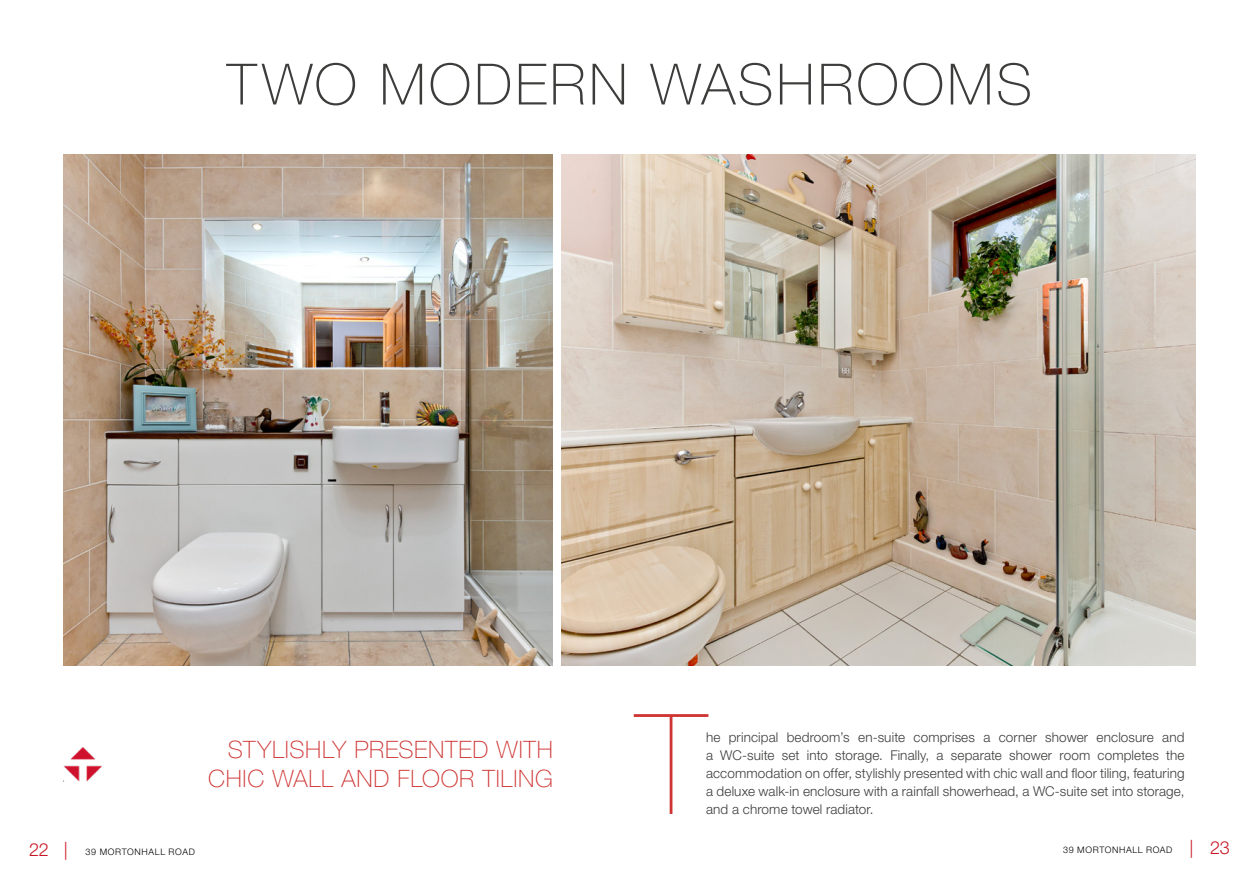
<style>
.page{position:relative;width:1259px;height:893px;background:#fff}
.page>*{position:absolute;margin:0;border:0;box-sizing:border-box;transform-origin:0 0}
.Address_line_1{font:200 139.8px "Helvetica Neue LT Std";color:#ce3433}
.Address_line_1-2{font:100 57px "Helvetica Neue LT Std";letter-spacing:.05em;color:#3c3c3b}
.Address_line_1-3{font:100 24px/28.8px "Helvetica Neue LT Std";letter-spacing:.03em;color:#ce3433;text-align:right}
.Address_line_1-4{font:300 13.5px/18px "Helvetica Neue LT Std";letter-spacing:.01em;color:#3c3c3b;text-align:justify}
.t1{font:300 9px "Helvetica Neue LT Std";letter-spacing:.075em;color:#000}
.s1{font-size:18px;color:#c91525}
</style>
<div class="page">
<img style="left:64px;top:154px;width:489px;height:511px">
<img style="left:561px;top:154px;width:634px;height:511px">
<img style="left:64px;top:747px;width:38px;height:34px">
<p class="Address_line_1-2" style="left:227px;top:52px;width:806px">TWO MODERN WASHROOMS</p>
<p class="Address_line_1-3" style="left:208px;top:735px;width:346px">STYLISHLY PRESENTED WITH<br>CHIC WALL AND FLOOR TILING</p>
<p class="Address_line_1" style="left:636px;top:684px;width:71px">T</p>
<p class="Address_line_1-4" style="left:706px;top:728px;width:480px">he principal bedroom’s en-suite comprises a corner shower enclosure and a WC-suite set into storage. Finally, a separate shower room completes the accommodation on offer, stylishly presented with chic wall and floor tiling, featuring a deluxe walk-in enclosure with a rainfall showerhead, a WC-suite set into storage, and a chrome towel radiator.</p>
<p class="t1" style="left:29px;top:846px;width:167px"><span class="s1">22 |</span> 39 MORTONHALL ROAD</p>
<p class="t1" style="left:1063px;top:844px;width:168px">39 MORTONHALL ROAD <span class="s1">| 23</span></p>
</div>
